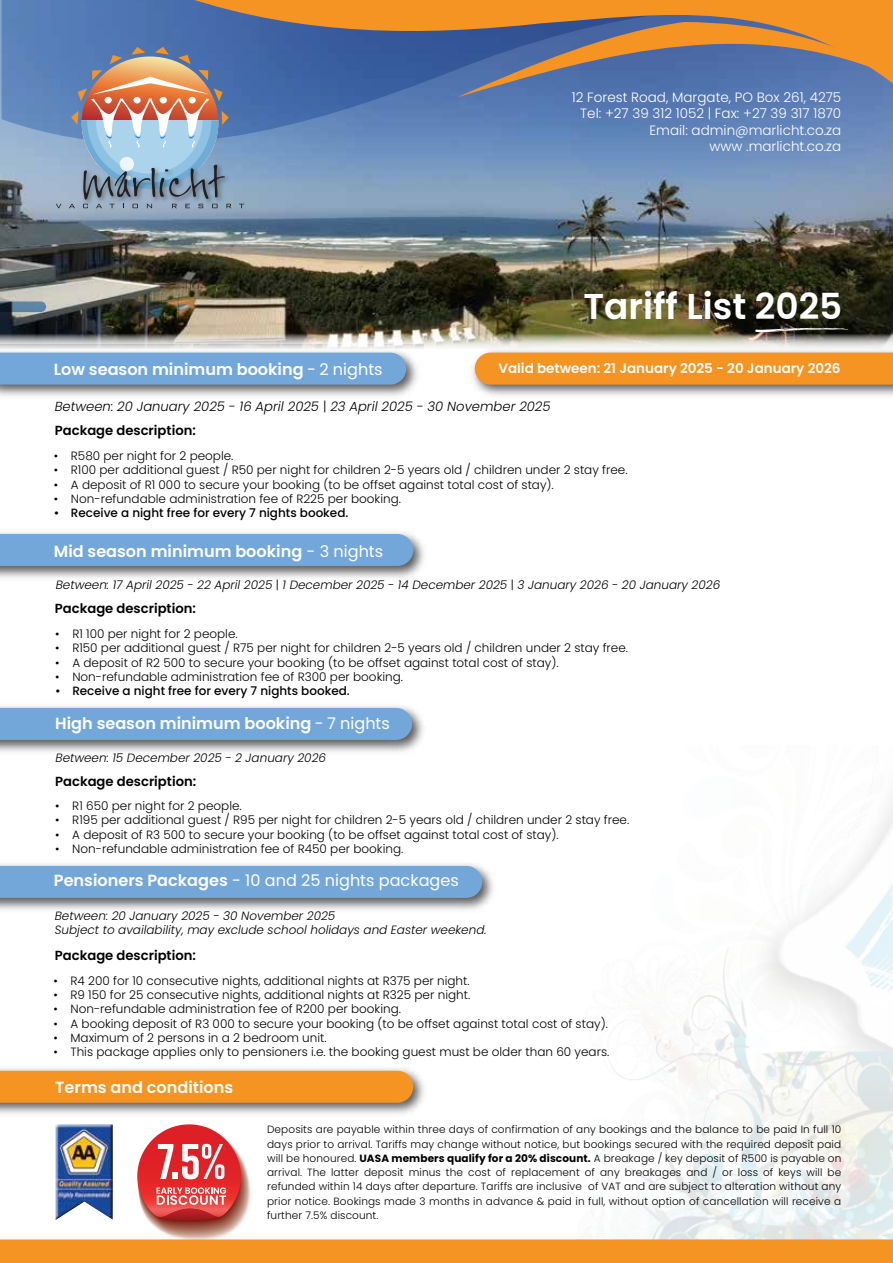
<style>
.page{position:relative;width:893px;height:1263px;background:#fff}
.page>*{position:absolute;margin:0;border:0;box-sizing:border-box;transform-origin:0 0}
.t1{font:600 35.85px "Poppins";color:#fff}
.t2{font:600 16.05px "Poppins";color:#fff}
.t3{font:16.05px "Poppins";color:#fff}
.t4{font:300 13.5px/16.5px "Poppins";color:#fff;text-align:right}
.t5{font:600 13.5px "Poppins";color:#fff}
.t6{font:italic 300 13.2px/24.9px "Poppins";color:#010101}
.t7{font:600 13.2px "Poppins";color:#010101}
.t8{font:300 12px "Poppins";color:#010101}
.t9{font:italic 300 12px/13.5px "Poppins";color:#010101}
.t10{font:500 12px "Poppins";color:#010101}
.t11{font:300 10.5px/14.2px "Poppins";letter-spacing:.01em;color:#000;text-align:justify}
.s1{font-weight:400}
.s2{font-style:normal}
.s3{font-weight:600;font-style:normal}
.s4{font-weight:600}
.s5{font-weight:700}
</style>
<div class="page">
<img style="left:0;top:0;width:893px;height:333px">
<img style="left:613px;top:801px;width:280px;height:323px">
<svg style="left:755px;top:328px;width:93px;height:4px"></svg>
<svg style="left:0;top:301px;width:46px;height:11px"></svg>
<img style="left:0;top:1068px;width:424px;height:46px">
<div style="left:0;top:1071px;width:413px;height:32px;background:#f59323"></div>
<img style="left:0;top:532px;width:424px;height:46px">
<div style="left:0;top:534px;width:413px;height:32px;background:#73a7d9"></div>
<img style="left:0;top:706px;width:423px;height:46px">
<div style="left:0;top:708px;width:412px;height:32px;background:#73a7d9"></div>
<img style="left:0;top:864px;width:493px;height:46px">
<div style="left:0;top:866px;width:482px;height:32px;background:#73a7d9"></div>
<svg style="left:0;top:1124px;width:893px;height:139px"></svg>
<img style="left:0;top:333px;width:893px;height:16px">
<svg style="left:2px;top:0;width:891px;height:144px;background:#5a7fb6"></svg>
<svg style="left:184px;top:0;width:709px;height:89px;background:#8a7770"></svg>
<img style="left:78px;top:160px;width:157px;height:50px">
<svg style="left:56px;top:204px;width:5px;height:4px"></svg>
<svg style="left:69px;top:47px;width:162px;height:161px;background:#9c9da7"></svg>
<svg style="left:239px;top:204px;width:5px;height:4px"></svg>
<img style="left:0;top:344px;width:423px;height:52px">
<div style="left:0;top:353px;width:406px;height:32px;background:#73a7d9"></div>
<img style="left:466px;top:344px;width:427px;height:52px">
<div style="left:475px;top:353px;width:418px;height:32px;background:#f59323"></div>
<p class="t4" style="left:572px;top:89px;width:271px">12 Forest Road, Margate, PO Box 261, 4275<br>Tel: +27 39 312 1052 | Fax: +27 39 317 1870<br>Email: admin@marlicht.co.za<br>www .marlicht.co.za</p>
<h1 class="t1" style="left:584px;top:285px;width:260px">Tariff List 2025</h1>
<h2 class="t2" style="left:54px;top:360px;width:330px">Low season minimum booking <span class="s1">- 2 nights</span></h2>
<p class="t5" style="left:498px;top:360px;width:344px">Valid between: 21 January 2025 - 20 January 2026</p>
<p class="t6" style="left:55px;top:394px;width:497px">Between: 20 January 2025 - 16 April 2025 <span class="s2">|</span> 23 April 2025 - 30 November 2025<br><span class="s3">Package description:</span></p>
<p class="t8" style="left:54px;top:449px;width:181px">• R580 per night for 2 people.</p>
<p class="t8" style="left:54px;top:463px;width:575px">• R100 per additional guest / R50 per night for children 2-5 years old / children under 2 stay free.</p>
<p class="t8" style="left:54px;top:478px;width:501px">• A deposit of R1 000 to secure your booking (to be offset against total cost of stay).</p>
<p class="t8" style="left:54px;top:492px;width:349px">• Non-refundable administration fee of R225 per booking.</p>
<p class="t10" style="left:54px;top:506px;width:296px">• Receive a night free for every 7 nights booked.</p>
<h2 class="t2" style="left:54px;top:542px;width:331px">Mid season minimum booking <span class="s1">- 3 nights</span></h2>
<p class="t9" style="left:56px;top:578px;width:666px">Between: 17 April 2025 - 22 April 2025 <span class="s2">|</span> 1 December 2025 - 14 December 2025 <span class="s2">|</span> 3 January 2026 - 20 January 2026</p>
<p class="t7" style="left:55px;top:601px;width:143px">Package description:</p>
<p class="t8" style="left:55px;top:627px;width:184px">• R1 100 per night for 2 people.</p>
<p class="t8" style="left:55px;top:641px;width:574px">• R150 per additional guest / R75 per night for children 2-5 years old / children under 2 stay free.</p>
<p class="t8" style="left:55px;top:655px;width:505px">• A deposit of R2 500 to secure your booking (to be offset against total cost of stay).</p>
<p class="t8" style="left:55px;top:670px;width:349px">• Non-refundable administration fee of R300 per booking.</p>
<p class="t10" style="left:55px;top:684px;width:296px">• Receive a night free for every 7 nights booked.</p>
<h2 class="t2" style="left:55px;top:714px;width:336px">High season minimum booking <span class="s1">- 7 nights</span></h2>
<p class="t9" style="left:56px;top:751px;width:272px">Between: 15 December 2025 - 2 January 2026</p>
<p class="t7" style="left:55px;top:774px;width:143px">Package description:</p>
<p class="t8" style="left:55px;top:799px;width:188px">• R1 650 per night for 2 people.</p>
<p class="t8" style="left:55px;top:813px;width:575px">• R195 per additional guest / R95 per night for children 2-5 years old / children under 2 stay free.</p>
<p class="t8" style="left:55px;top:827px;width:505px">• A deposit of R3 500 to secure your booking (to be offset against total cost of stay).</p>
<p class="t8" style="left:55px;top:842px;width:350px">• Non-refundable administration fee of R450 per booking.</p>
<h2 class="t3" style="left:54px;top:871px;width:406px"><span class="s4">Pensioners Packages</span> - 10 and 25 nights packages</h2>
<p class="t9" style="left:55px;top:909px;width:433px">Between: 20 January 2025 - 30 November 2025<br>Subject to availability, may exclude school holidays and Easter weekend.</p>
<p class="t7" style="left:55px;top:948px;width:143px">Package description:</p>
<p class="t8" style="left:53px;top:974px;width:418px">• R4 200 for 10 consecutive nights, additional nights at R375 per night.</p>
<p class="t8" style="left:53px;top:988px;width:418px">• R9 150 for 25 consecutive nights, additional nights at R325 per night.</p>
<p class="t8" style="left:53px;top:1002px;width:349px">• Non-refundable administration fee of R200 per booking.</p>
<p class="t8" style="left:53px;top:1016px;width:556px">• A booking deposit of R3 000 to secure your booking (to be offset against total cost of stay).</p>
<p class="t8" style="left:53px;top:1031px;width:275px">• Maximum of 2 persons in a 2 bedroom unit.</p>
<p class="t8" style="left:53px;top:1045px;width:557px">• This package applies only to pensioners i.e. the booking guest must be older than 60 years.</p>
<h2 class="t2" style="left:55px;top:1078px;width:179px">Terms and conditions</h2>
<p class="t11" style="left:267px;top:1122px;width:576px">Deposits are payable within three days of confirmation of any bookings and the balance to be paid In full 10 days prior to arrival. Tariffs may change without notice, but bookings secured with the required deposit paid will be honoured. <span class="s5">UASA members qualify for a 20% discount.</span> A breakage / key deposit of R500 is payable on arrival. The latter deposit minus the cost of replacement of any breakages and / or loss of keys will be refunded within 14 days after departure. Tariffs are inclusive of VAT and are subject to alteration without any prior notice. Bookings made 3 months in advance &amp; paid in full, without option of cancellation will receive a further 7.5% discount.</p>
</div>
